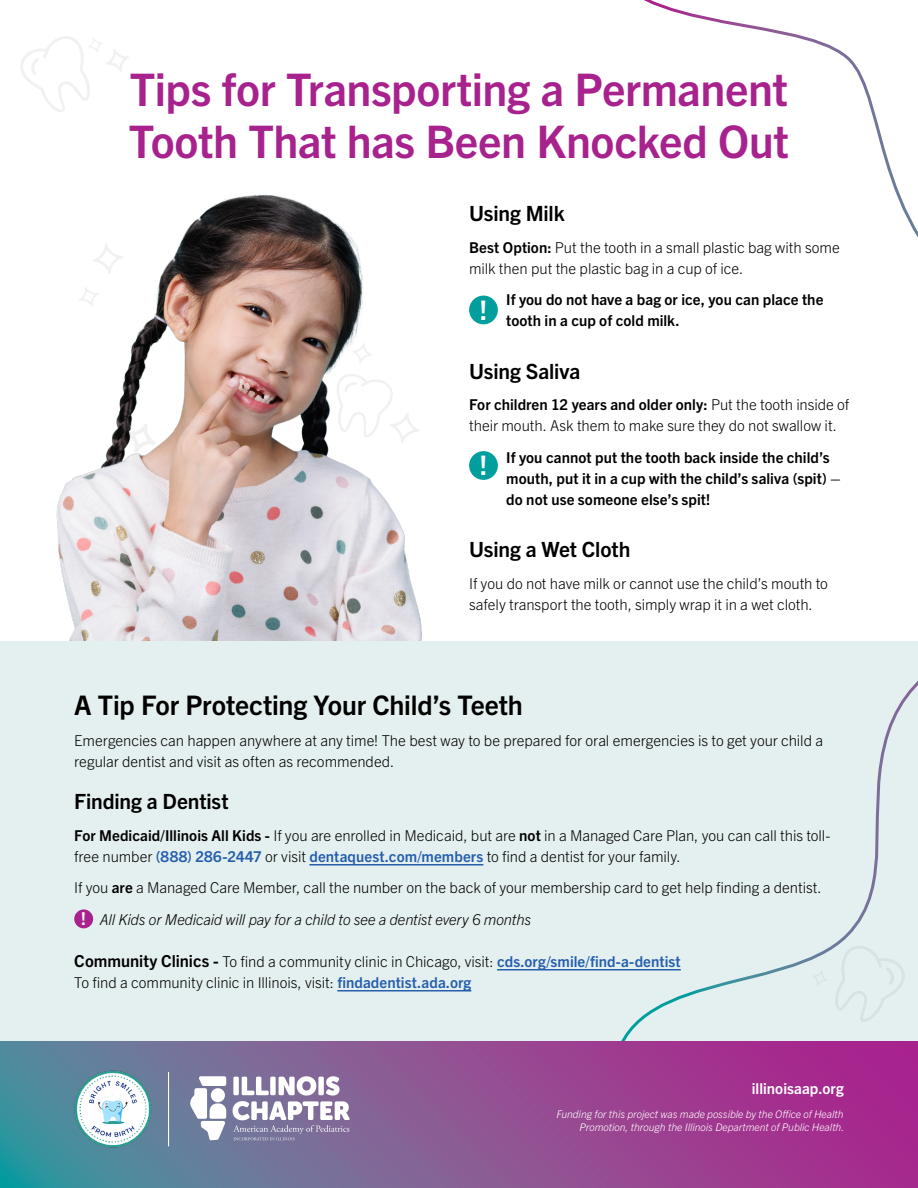
<style>
.page{position:relative;width:918px;height:1188px;background:#fff}
.page>*{position:absolute;margin:0;border:0;box-sizing:border-box;transform-origin:0 0}
.t1{font:700 45px/52.5px "Trade Gothic Next LT Pro";letter-spacing:-.01em;color:#a8228e}
.t2{font:700 27px "Trade Gothic Next LT Pro";letter-spacing:-.01em;color:#000}
.t3{font:700 27px "Trade Gothic Next LT Pro";color:#fff}
._7pt_Spacing{font:700 21px "Trade Gothic Next LT Pro";letter-spacing:-.005em;color:#000}
.t4{font:700 17.7px "Trade Gothic Next LT Pro";color:#fff}
.t5{font:300 15px/21px "Trade Gothic Next LT Pro";letter-spacing:-.005em;color:#000}
.t6{font:700 15px/21px "Trade Gothic Next LT Pro";letter-spacing:.005em;color:#000}
._7pt_Spacing-2{font:italic 300 15px "Trade Gothic Next LT Pro";letter-spacing:-.01em;color:#000}
._7pt_Spacing-3{font:700 15px "Trade Gothic Next LT Pro";color:#fff}
.t7{font:italic 300 10.5px/13.5px "Trade Gothic Next LT Pro";color:#fff;text-align:right}
.s1{font-weight:700}
.s2{font-weight:700;color:#265eac}
.s3{font-weight:700;font-size:16.5px}
</style>
<div class="page">
<div style="left:469px;top:296px;width:29px;height:28px;background:#009f9d;border-radius:50%"></div>
<div style="left:469px;top:451px;width:29px;height:29px;background:#009f9d;border-radius:50%"></div>
<svg style="left:21px;top:36px;width:108px;height:76px"></svg>
<img style="left:56px;top:194px;width:366px;height:447px">
<svg style="left:644px;top:0;width:274px;height:238px"></svg>
<div style="left:0;top:641px;width:918px;height:408px;background:#e4f0ef"></div>
<hr style="left:309px;top:864px;width:174px;height:2px;background:#265eac">
<hr style="left:497px;top:969px;width:184px;height:1px;background:#265eac">
<hr style="left:337px;top:990px;width:134px;height:2px;background:#265eac">
<svg style="left:611px;top:681px;width:307px;height:360px"></svg>
<svg style="left:834px;top:943px;width:73px;height:79px"></svg>
<svg style="left:812px;top:969px;width:16px;height:18px"></svg>
<svg style="left:0;top:1041px;width:918px;height:147px;background:#885494"></svg>
<img style="left:74px;top:1071px;width:77px;height:77px">
<hr style="left:168px;top:1072px;width:1px;height:74px;background:#fff">
<svg style="left:190px;top:1076px;width:36px;height:64px"></svg>
<svg style="left:233px;top:1076px;width:117px;height:64px"></svg>
<div style="left:74px;top:909px;width:19px;height:19px;background:#a8228e;border-radius:50%"></div>
<p class="t1" style="left:129px;top:60px;width:662px">Tips for Transporting a Permanent<br>Tooth That has Been Knocked Out</p>
<p class="_7pt_Spacing" style="left:469px;top:199px;width:97px">Using Milk</p>
<p class="t5" style="left:469px;top:236px;width:372px"><span class="s1">Best Option:</span> Put the tooth in a small plastic bag with some milk then put the plastic bag in a cup of ice.</p>
<p class="t3" style="left:480px;top:292px;width:9px">!</p>
<p class="t6" style="left:506px;top:288px;width:319px">If you do not have a bag or ice, you can place the tooth in a cup of cold milk.</p>
<p class="_7pt_Spacing" style="left:469px;top:356px;width:113px">Using Saliva</p>
<p class="t5" style="left:469px;top:393px;width:382px"><span class="s1">For children 12 years and older only:</span> Put the tooth inside of their mouth. Ask them to make sure they do not swallow it.</p>
<p class="t3" style="left:480px;top:447px;width:9px">!</p>
<p class="t6" style="left:506px;top:446px;width:336px">If you cannot put the tooth back inside the child’s mouth, put it in a cup with the child’s saliva (spit) – do not use someone else’s spit!</p>
<p class="_7pt_Spacing" style="left:469px;top:535px;width:163px">Using a Wet Cloth</p>
<p class="t5" style="left:469px;top:572px;width:360px">If you do not have milk or cannot use the child’s mouth to safely transport the tooth, simply wrap it in a wet cloth.</p>
<p class="t2" style="left:74px;top:686px;width:450px">A Tip For Protecting Your Child’s Teeth</p>
<p class="t5" style="left:74px;top:729px;width:750px">Emergencies can happen anywhere at any time! The best way to be prepared for oral emergencies is to get your child a regular dentist and visit as often as recommended.</p>
<p class="_7pt_Spacing" style="left:74px;top:787px;width:156px">Finding a Dentist</p>
<p class="t5" style="left:74px;top:824px;width:758px"><span class="s1">For Medicaid/Illinois All Kids -</span> If you are enrolled in Medicaid, but are <span class="s1">not</span> in a Managed Care Plan, you can call this toll&shy;free number <span class="s2">(888) 286-2447</span> or visit <span class="s2">dentaquest.com/members</span> to find a dentist for your family.</p>
<p class="t5" style="left:74px;top:876px;width:749px">If you <span class="s1">are</span> a Managed Care Member, call the number on the back of your membership card to get help finding a dentist.</p>
<p class="t4" style="left:81px;top:907px;width:6px">!</p>
<p class="_7pt_Spacing-2" style="left:100px;top:909px;width:433px">All Kids or Medicaid will pay for a child to see a dentist every 6 months</p>
<p class="t5" style="left:74px;top:950px;width:608px"><span class="s3">Community Clinics -</span> To find a community clinic in Chicago, visit: <span class="s2">cds.org/smile/find-a-dentist</span></p>
<p class="t5" style="left:74px;top:971px;width:399px">To find a community clinic in Illinois, visit: <span class="s2">findadentist.ada.org</span></p>
<p class="_7pt_Spacing-3" style="left:752px;top:1078px;width:93px">illinoisaap.org</p>
<p class="t7" style="left:557px;top:1107px;width:289px">Funding for this project was made possible by the Office of Health<br>Promotion, through the Illinois Department of Public Health.</p>
</div>
